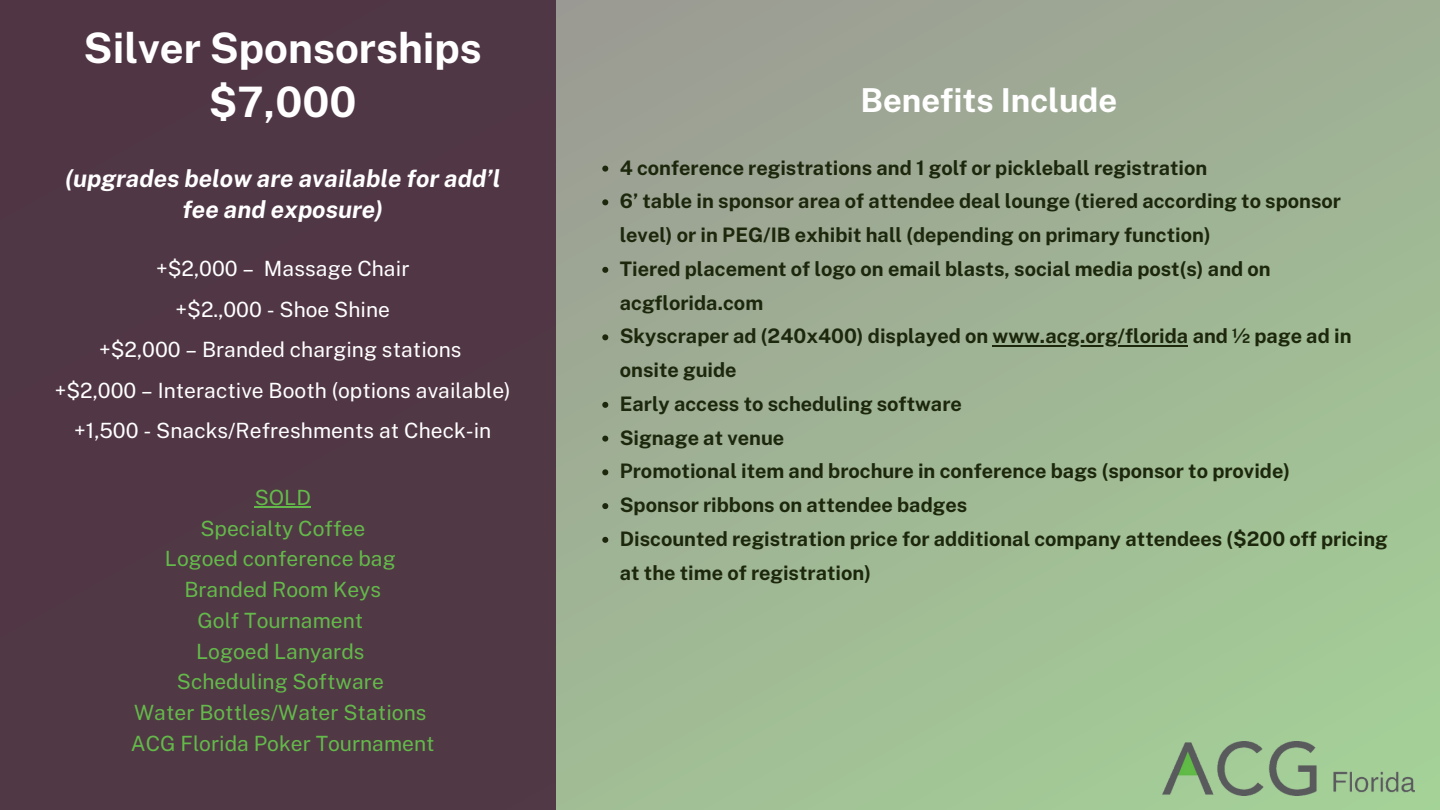
<style>
.page{position:relative;width:1440px;height:810px;background:#fff}
.page>*{position:absolute;margin:0;border:0;box-sizing:border-box;transform-origin:0 0}
.t1{font:700 42px/54px "Public Sans";color:#fff;text-align:center}
.t2{font:700 33px "Public Sans";color:#fff}
.t3{font:italic 700 24px/30.8px "Public Sans";color:#fff;text-align:center}
.t4{font:21px "Public Sans";color:#63ba4a}
.t5{font:21px "Public Sans";color:#fff}
.t6{font:700 20px/33.8px "Public Sans";color:#1c270c}
</style>
<div class="page">
<div style="left:0;top:0;width:1440px;height:810px;background:linear-gradient(to bottom,#9da494,#a3c796)"></div>
<div style="left:0;top:0;width:556px;height:810px;background:#4d3241"></div>
<svg style="left:602px;top:166px;width:6px;height:6px"></svg>
<svg style="left:602px;top:199px;width:6px;height:6px"></svg>
<svg style="left:602px;top:267px;width:6px;height:6px"></svg>
<svg style="left:602px;top:334px;width:6px;height:6px"></svg>
<hr style="left:993px;top:345px;width:195px;height:1px;background:#1c270c">
<svg style="left:602px;top:402px;width:6px;height:6px"></svg>
<svg style="left:602px;top:436px;width:6px;height:6px"></svg>
<svg style="left:602px;top:469px;width:6px;height:6px"></svg>
<svg style="left:602px;top:503px;width:6px;height:6px"></svg>
<svg style="left:602px;top:537px;width:6px;height:6px"></svg>
<hr style="left:255px;top:506px;width:56px;height:2px;background:#63ba4a">
<img style="left:1163px;top:741px;width:252px;height:54px">
<p class="t1" style="left:84px;top:21px;width:400px">Silver Sponsorships $7,000</p>
<p class="t3" style="left:65px;top:163px;width:437px">(upgrades below are available for add’l fee and exposure)</p>
<p class="t5" style="left:156px;top:256px;width:255px">+$2,000 – Massage Chair</p>
<p class="t5" style="left:176px;top:297px;width:216px">+$2.,000 - Shoe Shine</p>
<p class="t5" style="left:99px;top:337px;width:364px">+$2,000 – Branded charging stations</p>
<p class="t5" style="left:55px;top:378px;width:457px">+$2,000 – Interactive Booth (options available)</p>
<p class="t5" style="left:74px;top:418px;width:419px">+1,500 - Snacks/Refreshments at Check-in</p>
<p class="t4" style="left:255px;top:485px;width:58px">SOLD</p>
<h2 class="t4" style="left:200px;top:516px;width:166px">Specialty Coffee</h2>
<p class="t4" style="left:165px;top:546px;width:232px">Logoed conference bag</p>
<p class="t4" style="left:184px;top:577px;width:198px">Branded Room Keys</p>
<p class="t4" style="left:198px;top:608px;width:167px">Golf Tournament</p>
<p class="t4" style="left:196px;top:639px;width:170px">Logoed Lanyards</p>
<p class="t4" style="left:177px;top:669px;width:208px">Scheduling Software</p>
<p class="t4" style="left:134px;top:700px;width:294px">Water Bottles/Water Stations</p>
<p class="t4" style="left:131px;top:731px;width:305px">ACG Florida Poker Tournament</p>
<p class="t2" style="left:860px;top:81px;width:258px">Benefits Include</p>
<p class="t6" style="left:620px;top:150px;width:589px">4 conference registrations and 1 golf or pickleball registration</p>
<h1 class="t6" style="left:620px;top:184px;width:723px">6’ table in sponsor area of attendee deal lounge (tiered according to sponsor level) or in PEG/IB exhibit hall (depending on primary function)</h1>
<h3 class="t6" style="left:620px;top:252px;width:652px">Tiered placement of logo on email blasts, social media post(s) and on acgflorida.com</h3>
<p class="t6" style="left:620px;top:319px;width:733px">Skyscraper ad (240x400) displayed on www.acg.org/florida and ½ page ad in</p>
<p class="t6" style="left:620px;top:353px;width:344px">onsite guide<br>Early access to scheduling software</p>
<p class="t6" style="left:620px;top:420px;width:166px">Signage at venue</p>
<p class="t6" style="left:620px;top:454px;width:672px">Promotional item and brochure in conference bags (sponsor to provide)</p>
<p class="t6" style="left:620px;top:488px;width:349px">Sponsor ribbons on attendee badges</p>
<p class="t6" style="left:620px;top:522px;width:769px">Discounted registration price for additional company attendees ($200 off pricing at the time of registration)</p>
</div>
